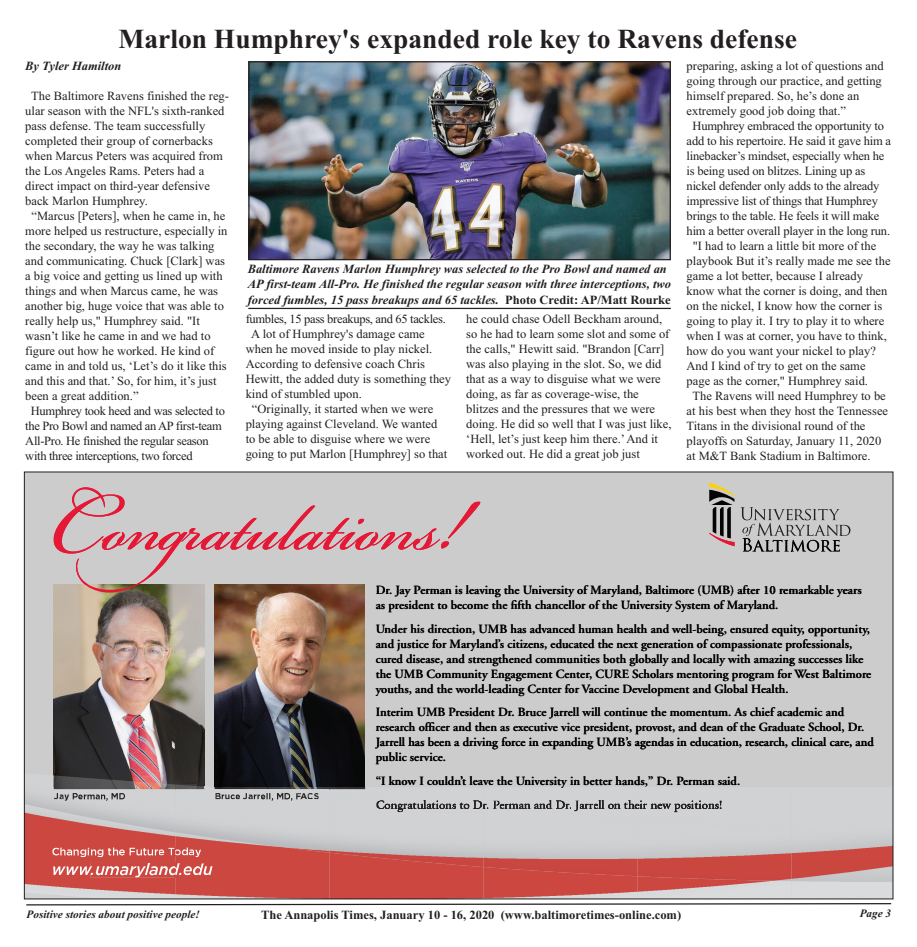
<style>
.page{position:relative;width:917px;height:947px;background:#fff}
.page>*{position:absolute;margin:0;border:0;box-sizing:border-box;transform-origin:0 0}
.t1{font:700 27.5px "Times New Roman";color:#231f20}
.t2{font:12.5px/15px "Times New Roman";color:#231f20}
.t3{font:12.5px/15px "Adobe Garamond Semibold+NWPBUR";color:#000}
.t4{font:italic 700 12.5px/15.1px "Times New Roman";color:#231f20}
.t5{font:12.5px "Times New Roman";letter-spacing:-.025em;color:#231f20}
.t6{font:700 12.5px "Times New Roman";color:#231f20}
.t7{font:italic 700 11.25px "Times New Roman";color:#231f20}
.s1{font-style:normal}
</style>
<div class="page">
<svg style="left:26px;top:903px;width:866px;height:3px"></svg>
<div style="left:25px;top:472px;width:867px;height:426px;background:#ccc"></div>
<img style="left:215px;top:593px;width:150px;height:194px">
<img style="left:54px;top:593px;width:150px;height:191px">
<svg style="left:53px;top:536px;width:312px;height:57px;background:#8a6c56"></svg>
<svg style="left:54px;top:487px;width:427px;height:97px"></svg>
<svg style="left:709px;top:483px;width:141px;height:69px"></svg>
<img style="left:78px;top:793px;width:47px;height:6px">
<img style="left:78px;top:797px;width:46px;height:4px">
<img style="left:54px;top:775px;width:121px;height:14px">
<img style="left:46px;top:894px;width:61px;height:3px">
<img style="left:53px;top:773px;width:1px;height:14px">
<img style="left:26px;top:827px;width:149px;height:67px">
<img style="left:64px;top:793px;width:14px;height:8px">
<svg style="left:54px;top:793px;width:10px;height:6px"></svg>
<img style="left:45px;top:808px;width:130px;height:24px">
<img style="left:175px;top:784px;width:29px;height:5px">
<img style="left:175px;top:850px;width:154px;height:47px">
<img style="left:214px;top:787px;width:115px;height:8px">
<img style="left:215px;top:793px;width:45px;height:2px">
<img style="left:175px;top:795px;width:154px;height:55px">
<img style="left:329px;top:807px;width:153px;height:43px">
<img style="left:329px;top:787px;width:153px;height:20px">
<div style="left:329px;top:867px;width:154px;height:30px;background:#cb4740"></div>
<img style="left:329px;top:850px;width:154px;height:17px">
<img style="left:483px;top:855px;width:154px;height:12px">
<img style="left:483px;top:787px;width:154px;height:25px">
<img style="left:483px;top:867px;width:154px;height:30px">
<img style="left:637px;top:880px;width:154px;height:17px">
<img style="left:637px;top:800px;width:85px;height:13px">
<img style="left:637px;top:880px;width:135px;height:12px">
<img style="left:637px;top:853px;width:154px;height:27px">
<img style="left:791px;top:845px;width:100px;height:52px">
<img style="left:791px;top:846px;width:100px;height:33px">
<img style="left:250px;top:63px;width:418px;height:195px">
<div style="left:248px;top:61px;width:422px;height:199px;border:1px solid #231f20"></div>
<hr style="left:248px;top:308px;width:422px;height:1px;background:#231f20">
<p class="t1" style="left:118px;top:22px;width:680px">Marlon Humphrey's expanded role key to Ravens defense</p>
<p class="t4" style="left:25px;top:59px;width:98px">By Tyler Hamilton</p>
<p class="t2" style="left:31px;top:89px;width:199px">The Baltimore Ravens finished the reg-</p>
<p class="t2" style="left:25px;top:104px;width:201px">ular season with the NFL's sixth-ranked</p>
<p class="t2" style="left:25px;top:119px;width:181px">pass defense. The team successfully</p>
<p class="t2" style="left:25px;top:134px;width:189px">completed their group of cornerbacks</p>
<p class="t2" style="left:25px;top:149px;width:199px">when Marcus Peters was acquired from</p>
<p class="t2" style="left:25px;top:164px;width:180px">the Los Angeles Rams. Peters had a</p>
<p class="t2" style="left:25px;top:179px;width:186px">direct impact on third-year defensive</p>
<p class="t2" style="left:25px;top:194px;width:124px">back Marlon Humphrey.</p>
<p class="t2" style="left:32px;top:209px;width:195px">“Marcus [Peters], when he came in, he</p>
<p class="t2" style="left:25px;top:224px;width:204px">more helped us restructure, especially in</p>
<p class="t2" style="left:25px;top:239px;width:191px">the secondary, the way he was talking</p>
<p class="t2" style="left:25px;top:254px;width:201px">and communicating. Chuck [Clark] was</p>
<p class="t2" style="left:25px;top:269px;width:199px">a big voice and getting us lined up with</p>
<p class="t2" style="left:25px;top:284px;width:194px">things and when Marcus came, he was</p>
<p class="t2" style="left:25px;top:299px;width:200px">another big, huge voice that was able to</p>
<p class="t2" style="left:25px;top:314px;width:176px">really help us," Humphrey said. "It</p>
<p class="t2" style="left:25px;top:329px;width:187px">wasn’t like he came in and we had to</p>
<p class="t2" style="left:25px;top:344px;width:190px">figure out how he worked. He kind of</p>
<p class="t2" style="left:25px;top:359px;width:203px">came in and told us, ‘Let’s do it like this</p>
<p class="t2" style="left:25px;top:374px;width:193px">and this and that.’ So, for him, it’s just</p>
<p class="t2" style="left:25px;top:389px;width:115px">been a great addition.”</p>
<p class="t5" style="left:31px;top:406px;width:195px">Humphrey took heed and was selected to</p>
<p class="t5" style="left:25px;top:421px;width:198px">the Pro Bowl and named an AP first-team</p>
<p class="t5" style="left:25px;top:436px;width:185px">All-Pro. He finished the regular season</p>
<p class="t5" style="left:25px;top:451px;width:169px">with three interceptions, two forced</p>
<p class="t4" style="left:247px;top:263px;width:425px">Baltimore Ravens Marlon Humphrey was selected to the Pro Bowl and named an<br>AP first-team All-Pro. He finished the regular season with three interceptions, two forced fumbles, 15 pass breakups and 65 tackles. <span class="s1">Photo Credit: AP/Matt Rourke</span></p>
<p class="t5" style="left:246px;top:314px;width:202px">fumbles, 15 pass breakups, and 65 tackles.</p>
<p class="t2" style="left:251px;top:327px;width:175px">A lot of Humphrey's damage came</p>
<p class="t2" style="left:246px;top:342px;width:188px">when he moved inside to play nickel.</p>
<p class="t2" style="left:246px;top:357px;width:181px">According to defensive coach Chris</p>
<p class="t2" style="left:246px;top:372px;width:207px">Hewitt, the added duty is something they</p>
<p class="t2" style="left:246px;top:387px;width:117px">kind of stumbled upon.</p>
<p class="t2" style="left:252px;top:402px;width:183px">“Originally, it started when we were</p>
<p class="t2" style="left:246px;top:417px;width:193px">playing against Cleveland. We wanted</p>
<p class="t2" style="left:246px;top:432px;width:186px">to be able to disguise where we were</p>
<p class="t2" style="left:246px;top:447px;width:203px">going to put Marlon [Humphrey] so that</p>
<p class="t2" style="left:466px;top:312px;width:207px">he could chase Odell Beckham around, so he had to learn some slot and some of the calls," Hewitt said. "Brandon [Carr] was also playing in the slot. So, we did that as a way to disguise what we were doing, as far as coverage-wise, the blitzes and the pressures that we were doing. He did so well that I was just like, ‘Hell, let’s just keep him there.’ And it worked out. He did a great job just</p>
<p class="t2" style="left:686px;top:59px;width:198px">preparing, asking a lot of questions and</p>
<p class="t2" style="left:686px;top:74px;width:197px">going through our practice, and getting</p>
<p class="t2" style="left:686px;top:89px;width:174px">himself prepared. So, he’s done an</p>
<p class="t2" style="left:686px;top:104px;width:161px">extremely good job doing that.”</p>
<p class="t2" style="left:692px;top:119px;width:193px">Humphrey embraced the opportunity to</p>
<p class="t2" style="left:686px;top:134px;width:206px">add to his repertoire. He said it gave him a</p>
<p class="t2" style="left:686px;top:149px;width:199px">linebacker’s mindset, especially when he</p>
<p class="t2" style="left:686px;top:164px;width:180px">is being used on blitzes. Lining up as</p>
<p class="t2" style="left:686px;top:179px;width:194px">nickel defender only adds to the already</p>
<p class="t2" style="left:686px;top:194px;width:193px">impressive list of things that Humphrey</p>
<p class="t2" style="left:686px;top:209px;width:194px">brings to the table. He feels it will make</p>
<p class="t2" style="left:686px;top:224px;width:205px">him a better overall player in the long run.</p>
<p class="t2" style="left:692px;top:239px;width:185px">"I had to learn a little bit more of the</p>
<p class="t2" style="left:686px;top:254px;width:205px">playbook But it’s really made me see the</p>
<p class="t2" style="left:686px;top:269px;width:178px">game a lot better, because I already</p>
<p class="t2" style="left:686px;top:284px;width:202px">know what the corner is doing, and then</p>
<p class="t2" style="left:686px;top:299px;width:197px">on the nickel, I know how the corner is</p>
<p class="t2" style="left:686px;top:314px;width:199px">going to play it. I try to play it to where</p>
<p class="t2" style="left:686px;top:329px;width:202px">when I was at corner, you have to think,</p>
<p class="t2" style="left:686px;top:344px;width:191px">how do you want your nickel to play?</p>
<p class="t2" style="left:686px;top:359px;width:180px">And I kind of try to get on the same</p>
<p class="t2" style="left:686px;top:374px;width:183px">page as the corner," Humphrey said.</p>
<p class="t2" style="left:692px;top:389px;width:195px">The Ravens will need Humphrey to be</p>
<p class="t2" style="left:686px;top:404px;width:203px">at his best when they host the Tennessee</p>
<p class="t2" style="left:686px;top:419px;width:180px">Titans in the divisional round of the</p>
<p class="t2" style="left:686px;top:434px;width:196px">playoffs on Saturday, January 11, 2020</p>
<p class="t2" style="left:686px;top:449px;width:185px">at M&amp;T Bank Stadium in Baltimore.</p>
<p class="t3" style="left:375px;top:583px;width:487px">Dr. Jay Perman is leaving the University of Maryland, Baltimore (UMB) after 10 remarkable years as president to become the fifth chancellor of the University System of Maryland.</p>
<p class="t3" style="left:375px;top:622px;width:497px">Under his direction, UMB has advanced human health and well-being, ensured equity, opportunity, and justice for Maryland’s citizens, educated the next generation of compassionate professionals, cured disease, and strengthened communities both globally and locally with amazing successes like the UMB Community Engagement Center, CURE Scholars mentoring program for West Baltimore youths, and the world-leading Center for Vaccine Development and Global Health.</p>
<p class="t3" style="left:375px;top:706px;width:469px">Interim UMB President Dr. Bruce Jarrell will continue the momentum. As chief academic and</p>
<p class="t3" style="left:375px;top:721px;width:490px">research officer and then as executive vice president, provost, and dean of the Graduate School, Dr.</p>
<p class="t3" style="left:625px;top:736px;width:5px">’</p>
<p class="t3" style="left:375px;top:736px;width:499px">Jarrell has been a driving force in expanding UMB s agendas in education, research, clinical care, and public service.</p>
<p class="t3" style="left:375px;top:775px;width:366px">“I know I couldn’t leave the University in better hands,” Dr. Perman said.</p>
<p class="t7" style="left:27px;top:911px;width:175px">Positive stories about positive people!</p>
<p class="t6" style="left:261px;top:907px;width:421px">The Annapolis Times, January 10 - 16, 2020 (www.baltimoretimes-online.com)</p>
<p class="t7" style="left:859px;top:909px;width:33px">Page 3</p>
</div>
